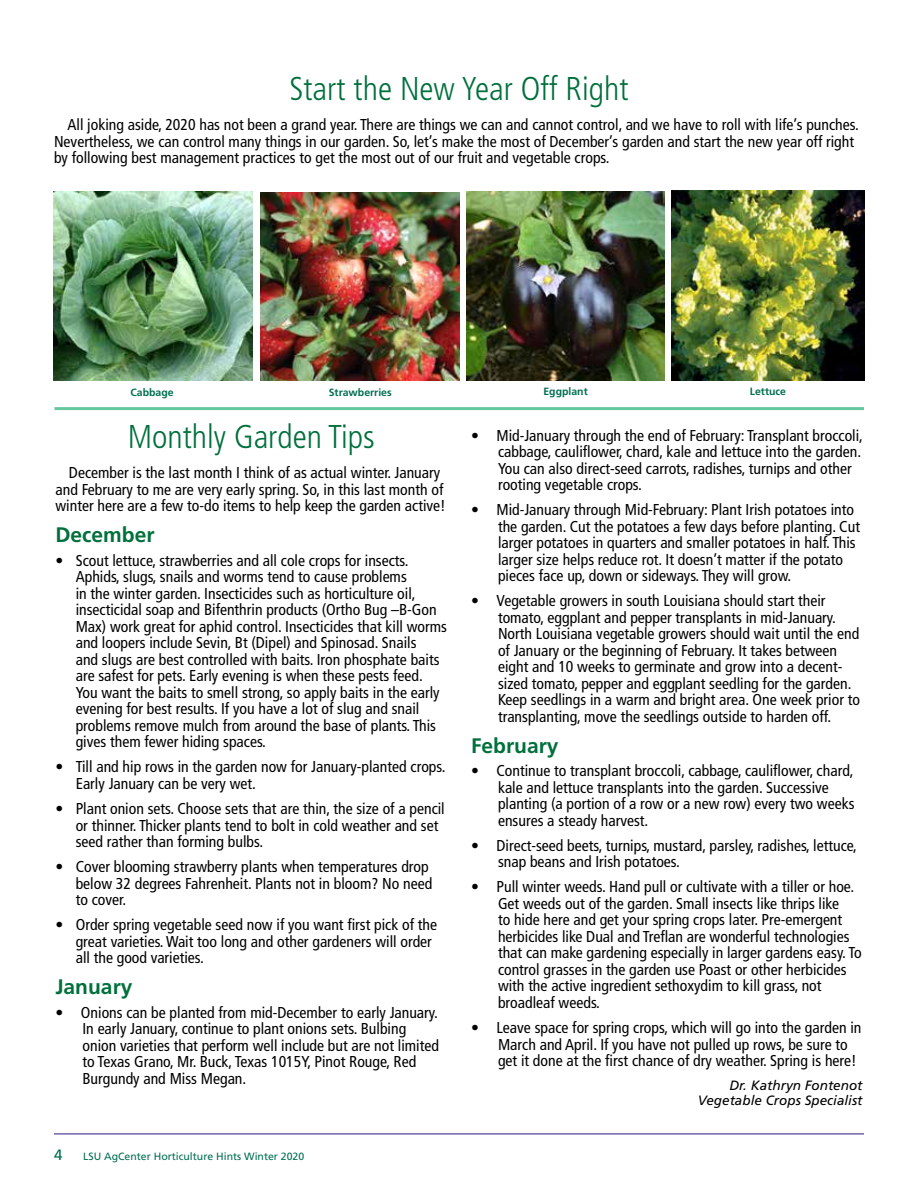
<style>
.page{position:relative;width:918px;height:1188px;background:#fff}
.page>*{position:absolute;margin:0;border:0;box-sizing:border-box;transform-origin:0 0}
.Headings_H1{font:300 condensed 33px "Frutiger LT Std";color:#00703c}
.Subhead_H2{font:700 21px "Frutiger LT Std";color:#00703c}
.Body_text_P{font:condensed 15.75px/16.5px "Frutiger LT Std";color:#000}
.t1{font:15px "Frutiger LT Std";color:#006f51}
.author_name_P{font:italic 13.5px "Frutiger LT Std";color:#000}
.t2{font:10.5px "Frutiger LT Std";color:#006f51}
.Caption_P{font:700 10.5px "Frutiger LT Std";color:#006f51}
</style>
<div class="page">
<hr style="left:54px;top:1133px;width:810px;height:1px;background:#492f92">
<img style="left:54px;top:191px;width:198px;height:189px">
<img style="left:260px;top:192px;width:199px;height:188px">
<img style="left:466px;top:192px;width:199px;height:188px">
<img style="left:671px;top:191px;width:194px;height:189px">
<hr style="left:55px;top:407px;width:809px;height:3px;background:#66c79f">
<h1 class="Headings_H1" style="left:289px;top:70px;width:341px">Start the New Year Off Right</h1>
<p class="Body_text_P" style="left:54px;top:117px;width:806px;text-indent:14px">All joking aside, 2020 has not been a grand year. There are things we can and cannot control, and we have to roll with life’s punches.<br>Nevertheless, we can control many things in our garden. So, let’s make the most of December’s garden and start the new year off right by following best management practices to get the most out of our fruit and vegetable crops.</p>
<p class="Caption_P" style="left:131px;top:386px;width:45px">Cabbage</p>
<p class="Caption_P" style="left:329px;top:386px;width:65px">Strawberries</p>
<p class="Caption_P" style="left:543px;top:385px;width:46px">Eggplant</p>
<p class="Caption_P" style="left:750px;top:385px;width:38px">Lettuce</p>
<h1 class="Headings_H1" style="left:128px;top:418px;width:248px">Monthly Garden Tips</h1>
<p class="Body_text_P" style="left:55px;top:465px;width:392px;text-align:center">December is the last month I think of as actual winter. January and February to me are very early spring. So, in this last month of winter here are a few to-do items to help keep the garden active!</p>
<h2 class="Subhead_H2" style="left:55px;top:523px;width:101px">December</h2>
<p class="Body_text_P" style="left:76px;top:552px;width:373px;text-indent:-20px">• Scout lettuce, strawberries and all cole crops for insects.<br>Aphids, slugs, snails and worms tend to cause problems<br>in the winter garden. Insecticides such as horticulture oil, insecticidal soap and Bifenthrin products (Ortho Bug –B-Gon Max) work great for aphid control. Insecticides that kill worms and loopers include Sevin, Bt (Dipel) and Spinosad. Snails<br>and slugs are best controlled with baits. Iron phosphate baits are safest for pets. Early evening is when these pests feed.<br>You want the baits to smell strong, so apply baits in the early evening for best results. If you have a lot of slug and snail problems remove mulch from around the base of plants. This gives them fewer hiding spaces.</p>
<p class="Body_text_P" style="left:76px;top:759px;width:371px;text-indent:-20px">• Till and hip rows in the garden now for January-planted crops.<br>Early January can be very wet.</p>
<p class="Body_text_P" style="left:76px;top:800px;width:371px;text-indent:-20px">• Plant onion sets. Choose sets that are thin, the size of a pencil or thinner. Thicker plants tend to bolt in cold weather and set seed rather than forming bulbs.</p>
<p class="Body_text_P" style="left:76px;top:859px;width:358px;text-indent:-20px">• Cover blooming strawberry plants when temperatures drop below 32 degrees Fahrenheit. Plants not in bloom? No need to cover.</p>
<p class="Body_text_P" style="left:76px;top:917px;width:363px;text-indent:-20px">• Order spring vegetable seed now if you want first pick of the great varieties. Wait too long and other gardeners will order all the good varieties.</p>
<h2 class="Subhead_H2" style="left:55px;top:975px;width:79px">January</h2>
<p class="Body_text_P" style="left:82px;top:1004px;width:358px;text-indent:-27px">• Onions can be planted from mid-December to early January.<br>In early January, continue to plant onions sets. Bulbing onion varieties that perform well include but are not limited to Texas Grano, Mr. Buck, Texas 1015Y, Pinot Rouge, Red Burgundy and Miss Megan.</p>
<p class="t1" style="left:54px;top:1146px;width:10px">4</p>
<p class="t2" style="left:83px;top:1150px;width:223px">LSU AgCenter Horticulture Hints Winter 2020</p>
<p class="Body_text_P" style="left:498px;top:427px;width:367px;text-indent:-27px">• Mid-January through the end of February: Transplant broccoli, cabbage, cauliflower, chard, kale and lettuce into the garden.<br>You can also direct-seed carrots, radishes, turnips and other rooting vegetable crops.</p>
<p class="Body_text_P" style="left:498px;top:502px;width:364px;text-indent:-27px">• Mid-January through Mid-February: Plant Irish potatoes into the garden. Cut the potatoes a few days before planting. Cut larger potatoes in quarters and smaller potatoes in half. This larger size helps reduce rot. It doesn’t matter if the potato pieces face up, down or sideways. They will grow.</p>
<p class="Body_text_P" style="left:498px;top:593px;width:364px;text-indent:-27px">• Vegetable growers in south Louisiana should start their tomato, eggplant and pepper transplants in mid-January.<br>North Louisiana vegetable growers should wait until the end of January or the beginning of February. It takes between eight and 10 weeks to germinate and grow into a decent&shy;sized tomato, pepper and eggplant seedling for the garden.<br>Keep seedlings in a warm and bright area. One week prior to transplanting, move the seedlings outside to harden off.</p>
<h2 class="Subhead_H2" style="left:471px;top:733px;width:89px">February</h2>
<p class="Body_text_P" style="left:498px;top:763px;width:358px;text-indent:-27px">• Continue to transplant broccoli, cabbage, cauliflower, chard, kale and lettuce transplants into the garden. Successive planting (a portion of a row or a new row) every two weeks ensures a steady harvest.</p>
<p class="Body_text_P" style="left:498px;top:837px;width:360px;text-indent:-27px">• Direct-seed beets, turnips, mustard, parsley, radishes, lettuce, snap beans and Irish potatoes.</p>
<p class="Body_text_P" style="left:498px;top:879px;width:365px;text-indent:-27px">• Pull winter weeds. Hand pull or cultivate with a tiller or hoe.<br>Get weeds out of the garden. Small insects like thrips like<br>to hide here and get your spring crops later. Pre-emergent herbicides like Dual and Treflan are wonderful technologies that can make gardening especially in larger gardens easy. To control grasses in the garden use Poast or other herbicides with the active ingredient sethoxydim to kill grass, not broadleaf weeds.</p>
<p class="Body_text_P" style="left:498px;top:1020px;width:365px;text-indent:-27px">• Leave space for spring crops, which will go into the garden in<br>March and April. If you have not pulled up rows, be sure to get it done at the first chance of dry weather. Spring is here!</p>
<p class="author_name_P" style="left:729px;top:1077px;width:135px">Dr. Kathryn Fontenot</p>
<p class="author_name_P" style="left:698px;top:1092px;width:166px">Vegetable Crops Specialist</p>
</div>
